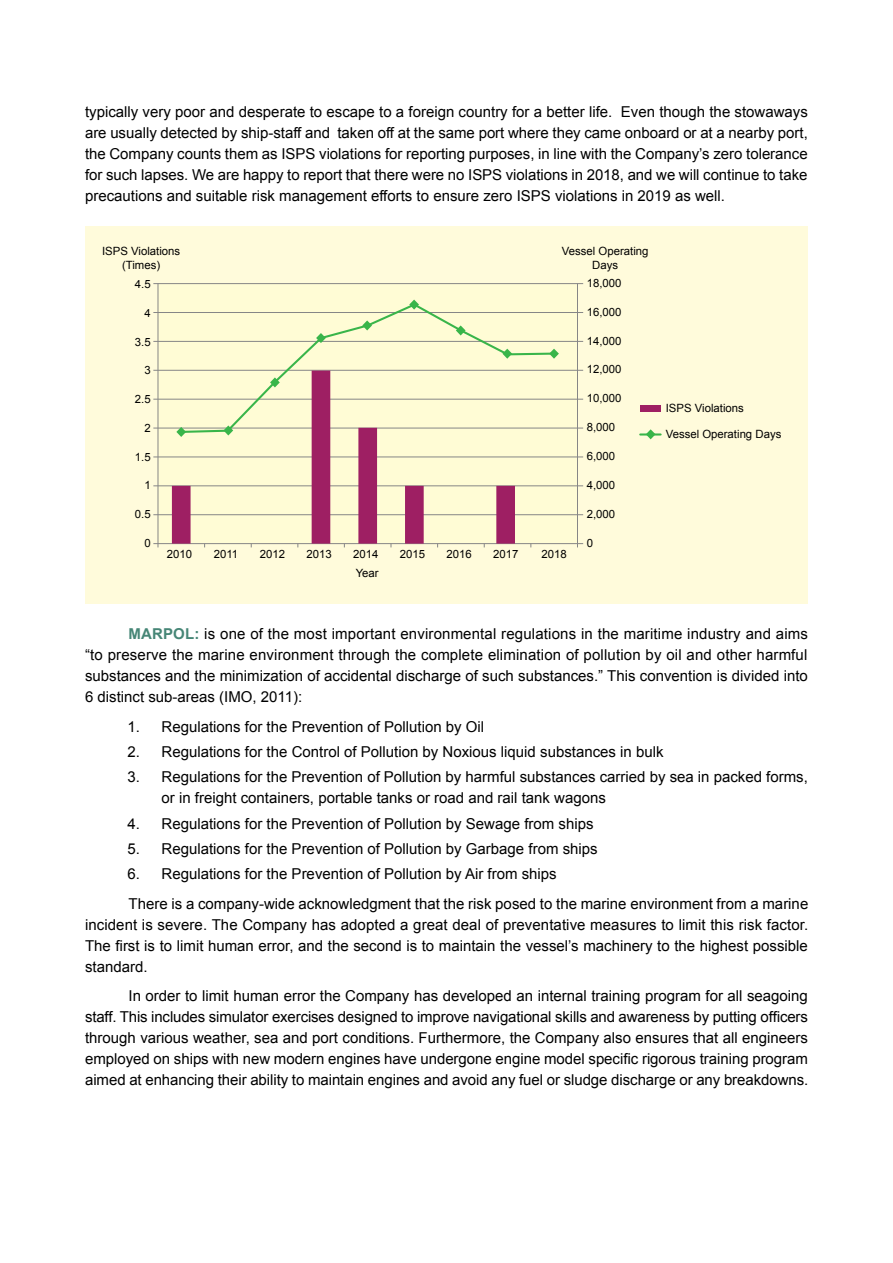
<style>
.page{position:relative;width:893px;height:1263px;background:#fff}
.page>*{position:absolute;margin:0;border:0;box-sizing:border-box;transform-origin:0 0}
.t1{font:15px/21px "Arial";color:#000;text-align:justify}
.t2{font:11.4px/14.2px "Arial";color:#000;text-align:center}
.t3{font:11.4px "Arial";letter-spacing:-.005em;color:#010101}
.s1{font-weight:700;color:#468676}
</style>
<div class="page">
<div style="left:85px;top:226px;width:723px;height:377px;background:#fffbdb"></div>
<div style="left:158px;top:283px;width:419px;height:261px;background:#fffcd5"></div>
<hr style="left:577px;top:283px;width:1px;height:261px;background:#868686">
<hr style="left:158px;top:283px;width:1px;height:261px;background:#868686">
<hr style="left:153px;top:341px;width:430px;height:1px;background:#868686">
<hr style="left:153px;top:370px;width:430px;height:1px;background:#868686">
<hr style="left:153px;top:283px;width:430px;height:1px;background:#868686">
<hr style="left:153px;top:312px;width:430px;height:1px;background:#868686">
<hr style="left:153px;top:399px;width:430px;height:1px;background:#868686">
<hr style="left:153px;top:428px;width:430px;height:1px;background:#868686">
<hr style="left:153px;top:457px;width:430px;height:1px;background:#868686">
<hr style="left:153px;top:485px;width:430px;height:1px;background:#868686">
<hr style="left:153px;top:514px;width:430px;height:1px;background:#868686">
<hr style="left:153px;top:543px;width:430px;height:1px;background:#868686">
<svg style="left:179px;top:306px;width:377px;height:123px"></svg>
<svg style="left:316px;top:333px;width:10px;height:10px"></svg>
<svg style="left:362px;top:320px;width:10px;height:10px"></svg>
<svg style="left:409px;top:300px;width:10px;height:10px"></svg>
<svg style="left:456px;top:325px;width:10px;height:10px"></svg>
<svg style="left:502px;top:349px;width:10px;height:10px"></svg>
<svg style="left:549px;top:349px;width:10px;height:10px"></svg>
<svg style="left:646px;top:429px;width:9px;height:10px"></svg>
<div style="left:640px;top:405px;width:21px;height:7px;background:#9e1f63"></div>
<hr style="left:640px;top:433px;width:21px;height:2px;background:#39b54a">
<svg style="left:172px;top:371px;width:343px;height:173px"></svg>
<p class="t1" style="left:85px;top:102px;width:724px">typically very poor and desperate to escape to a foreign country for a better life. Even though the stowaways are usually detected by ship-staff and taken off at the same port where they came onboard or at a nearby port, the Company counts them as ISPS violations for reporting purposes, in line with the Company’s zero tolerance for such lapses. We are happy to report that there were no ISPS violations in 2018, and we will continue to take precautions and suitable risk management efforts to ensure zero ISPS violations in 2019 as well.</p>
<p class="t2" style="left:102px;top:243px;width:80px">ISPS Violations (Times)</p>
<p class="t2" style="left:562px;top:243px;width:88px">Vessel Operating<br>Days</p>
<p class="t3" style="left:135px;top:277px;width:17px">4.5</p>
<p class="t3" style="left:144px;top:305px;width:8px">4</p>
<p class="t3" style="left:587px;top:275px;width:36px">18,000</p>
<p class="t3" style="left:587px;top:304px;width:36px">16,000</p>
<p class="t3" style="left:135px;top:334px;width:17px">3.5</p>
<p class="t3" style="left:587px;top:333px;width:36px">14,000</p>
<p class="t3" style="left:144px;top:363px;width:8px">3</p>
<p class="t3" style="left:587px;top:362px;width:36px">12,000</p>
<p class="t3" style="left:135px;top:392px;width:17px">2.5</p>
<p class="t3" style="left:144px;top:420px;width:8px">2</p>
<p class="t3" style="left:587px;top:391px;width:36px">10,000</p>
<p class="t3" style="left:587px;top:420px;width:30px">8,000</p>
<p class="t2" style="left:666px;top:401px;width:80px">ISPS Violations</p>
<p class="t2" style="left:666px;top:427px;width:117px">Vessel Operating Days</p>
<p class="t3" style="left:135px;top:449px;width:17px">1.5</p>
<p class="t3" style="left:587px;top:449px;width:30px">6,000</p>
<p class="t3" style="left:144px;top:478px;width:8px">1</p>
<p class="t3" style="left:587px;top:477px;width:30px">4,000</p>
<p class="t3" style="left:135px;top:507px;width:17px">0.5</p>
<p class="t3" style="left:587px;top:506px;width:30px">2,000</p>
<p class="t3" style="left:144px;top:535px;width:8px">0</p>
<p class="t3" style="left:587px;top:535px;width:8px">0</p>
<p class="t2" style="left:167px;top:547px;width:27px">2010</p>
<p class="t2" style="left:214px;top:547px;width:26px">2011</p>
<p class="t2" style="left:260px;top:547px;width:27px">2012</p>
<p class="t2" style="left:307px;top:547px;width:27px">2013</p>
<p class="t2" style="left:353px;top:547px;width:27px">2014</p>
<p class="t2" style="left:400px;top:547px;width:27px">2015</p>
<p class="t2" style="left:446px;top:547px;width:27px">2016</p>
<p class="t2" style="left:493px;top:547px;width:27px">2017</p>
<p class="t2" style="left:541px;top:547px;width:27px">2018</p>
<p class="t2" style="left:356px;top:566px;width:24px">Year</p>
<p class="t1" style="left:85px;top:624px;width:724px;text-indent:44px"><span class="s1">MARPOL:</span> is one of the most important environmental regulations in the maritime industry and aims “to preserve the marine environment through the complete elimination of pollution by oil and other harmful substances and the minimization of accidental discharge of such substances.” This convention is divided into 6 distinct sub-areas (IMO, 2011):</p>
<p class="t1" style="left:128px;top:716px;width:358px">1. Regulations for the Prevention of Pollution by Oil</p>
<p class="t1" style="left:128px;top:741px;width:537px">2. Regulations for the Control of Pollution by Noxious liquid substances in bulk</p>
<p class="t1" style="left:162px;top:767px;width:648px;text-indent:-34px">3. Regulations for the Prevention of Pollution by harmful substances carried by sea in packed forms, or in freight containers, portable tanks or road and rail tank wagons</p>
<p class="t1" style="left:128px;top:813px;width:467px">4. Regulations for the Prevention of Pollution by Sewage from ships</p>
<p class="t1" style="left:128px;top:838px;width:472px">5. Regulations for the Prevention of Pollution by Garbage from ships</p>
<p class="t1" style="left:128px;top:859px;width:682px;line-height:29.5px">6. Regulations for the Prevention of Pollution by Air from ships<br>There is a company-wide acknowledgment that the risk posed to the marine environment from a marine</p>
<p class="t1" style="left:85px;top:914px;width:725px">incident is severe. The Company has adopted a great deal of preventative measures to limit this risk factor.<br>The first is to limit human error, and the second is to maintain the vessel’s machinery to the highest possible standard.</p>
<p class="t1" style="left:85px;top:985px;width:725px;text-indent:44px">In order to limit human error the Company has developed an internal training program for all seagoing staff. This includes simulator exercises designed to improve navigational skills and awareness by putting officers through various weather, sea and port conditions. Furthermore, the Company also ensures that all engineers employed on ships with new modern engines have undergone engine model specific rigorous training program aimed at enhancing their ability to maintain engines and avoid any fuel or sludge discharge or any breakdowns.</p>
</div>
